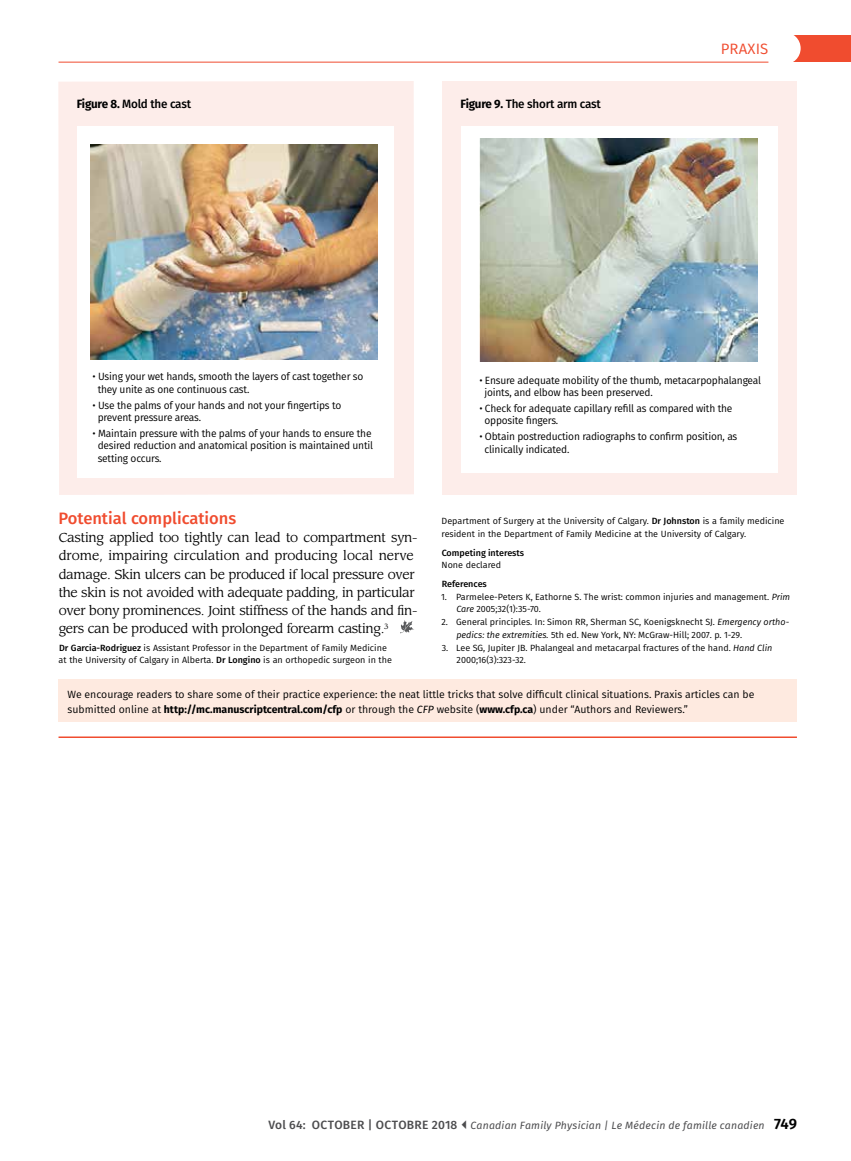
<style>
.page{position:relative;width:851px;height:1161px;background:#fff}
.page>*{position:absolute;margin:0;border:0;box-sizing:border-box;transform-origin:0 0}
.t1{font:500 16.5px "Fira Sans";color:#f04c2f}
.t2{font:15px "Fira Sans";letter-spacing:.01em;color:#f04c2f}
.t3{font:12.75px/18.1px "Leawood Std";letter-spacing:-.025em;color:#000}
.t4{font:500 12px "Fira Sans";letter-spacing:-.015em;color:#000}
.t5{font:10.5px/12.6px "Fira Sans";letter-spacing:-.015em;color:#000}
.t6{font:italic 10.5px "Fira Sans";letter-spacing:.015em;color:#4d4d4f}
.t7{font:9px/12.8px "Fira Sans";color:#000}
.t8{font:500 9px "Fira Sans";color:#000}
.s1{font-weight:700}
.s2{font-weight:500}
.s3{font-style:italic}
.s4{font-weight:500;font-style:normal;font-size:12px}
.s5{font-weight:600;font-style:normal;font-size:15px;color:#000}
</style>
<div class="page">
<div style="left:793px;top:35px;width:57px;height:27px;background:#f04c2f"></div>
<div style="left:768px;top:32px;width:32px;height:32px;background:#fff;border-radius:50%"></div>
<hr style="left:58px;top:62px;width:710px;height:1px;background:#f04c2f">
<div style="left:58px;top:679px;width:738px;height:43px;background:#feeae0"></div>
<div style="left:442px;top:81px;width:354px;height:413px;background:#fdedea"></div>
<div style="left:461px;top:126px;width:316px;height:347px;background:#fff"></div>
<div style="left:58px;top:81px;width:355px;height:414px;background:#fdedea"></div>
<div style="left:77px;top:126px;width:316px;height:352px;background:#fff"></div>
<hr style="left:58px;top:736px;width:738px;height:2px;background:#f04c2f">
<img style="left:90px;top:144px;width:287px;height:215px">
<svg style="left:400px;top:620px;width:14px;height:13px"></svg>
<img style="left:480px;top:139px;width:277px;height:223px">
<p class="t4" style="left:77px;top:94px;width:116px"><span class="s1">Figure 8.</span> Mold the cast</p>
<p class="t4" style="left:460px;top:94px;width:142px"><span class="s1">Figure 9.</span> The short arm cast</p>
<h2 class="t2" style="left:720px;top:38px;width:49px">PRAXIS</h2>
<p class="t5" style="left:98px;top:370px;width:267px;text-indent:-5px">• Using your wet hands, smooth the layers of cast together so they unite as one continuous cast.</p>
<p class="t5" style="left:98px;top:398px;width:245px;text-indent:-5px">• Use the palms of your hands and not your fngertips to prevent pressure areas.</p>
<p class="t5" style="left:98px;top:427px;width:277px;text-indent:-5px">• Maintain pressure with the palms of your hands to ensure the desired reduction and anatomical position is maintained until setting occurs.</p>
<p class="t5" style="left:484px;top:373px;width:278px;text-indent:-5px">• Ensure adequate mobility of the thumb, metacarpophalangeal joints, and elbow has been preserved.</p>
<p class="t5" style="left:484px;top:402px;width:249px;text-indent:-5px">• Check for adequate capillary refll as compared with the opposite fngers.</p>
<p class="t5" style="left:484px;top:430px;width:254px;text-indent:-5px">• Obtain postreduction radiographs to confrm position, as clinically indicated.</p>
<h2 class="t1" style="left:58px;top:505px;width:179px">Potential complications</h2>
<p class="t3" style="left:59px;top:529px;width:360px">Casting applied too tightly can lead to compartment syn&shy;drome, impairing circulation and producing local nerve damage. Skin ulcers can be produced if local pressure over the skin is not avoided with adequate padding, in particular over bony prominences. Joint stiffness of the hands and fn&shy;gers can be produced with prolonged forearm casting.<sup>3</sup></p>
<p class="t7" style="left:59px;top:642px;width:335px;line-height:12.1px"><span class="s2">Dr Garcia-Rodriguez</span> is Assistant Professor in the Department of Family Medicine at the University of Calgary in Alberta. <span class="s2">Dr Longino</span> is an orthopedic surgeon in the</p>
<p class="t7" style="left:441px;top:515px;width:344px">Department of Surgery at the University of Calgary. <span class="s2">Dr Johnston</span> is a family medicine resident in the Department of Family Medicine at the University of Calgary.</p>
<p class="t8" style="left:441px;top:545px;width:84px">Competing interests</p>
<p class="t7" style="left:441px;top:559px;width:61px">None declared</p>
<p class="t8" style="left:442px;top:577px;width:47px">References</p>
<p class="t7" style="left:456px;top:590px;width:335px;text-indent:-15px">1. Parmelee-Peters K, Eathorne S. The wrist: common injuries and management. <span class="s3">Prim<br>Care</span> 2005;32(1):35-70.</p>
<p class="t7" style="left:456px;top:615px;width:334px;text-indent:-15px">2. General principles. In: Simon RR, Sherman SC, Koenigsknecht SJ. <span class="s3">Emergency ortho&shy;pedics: the extremities.</span> 5th ed. New York, NY: McGraw-Hill; 2007. p. 1-29.</p>
<p class="t7" style="left:456px;top:641px;width:317px;text-indent:-15px">3. Lee SG, Jupiter JB. Phalangeal and metacarpal fractures of the hand. <span class="s3">Hand Clin<br></span>2000;16(3):323-32.</p>
<p class="t5" style="left:68px;top:686px;width:688px;line-height:15px">We encourage readers to share some of their practice experience: the neat little tricks that solve diffcult clinical situations. Praxis articles can be submitted online at <span class="s1">http://mc.manuscriptcentral.com/cfp</span> or through the <span class="s3">CFP</span> website (<span class="s1">www.cfp.ca</span>) under “Authors and Reviewers.”</p>
<p class="t6" style="left:268px;top:1117px;width:530px"><span class="s4">Vol 64: OCTOBER | OCTOBRE 2018</span> Canadian Family Physician | Le Médecin de famille canadien <span class="s5">749</span></p>
</div>
